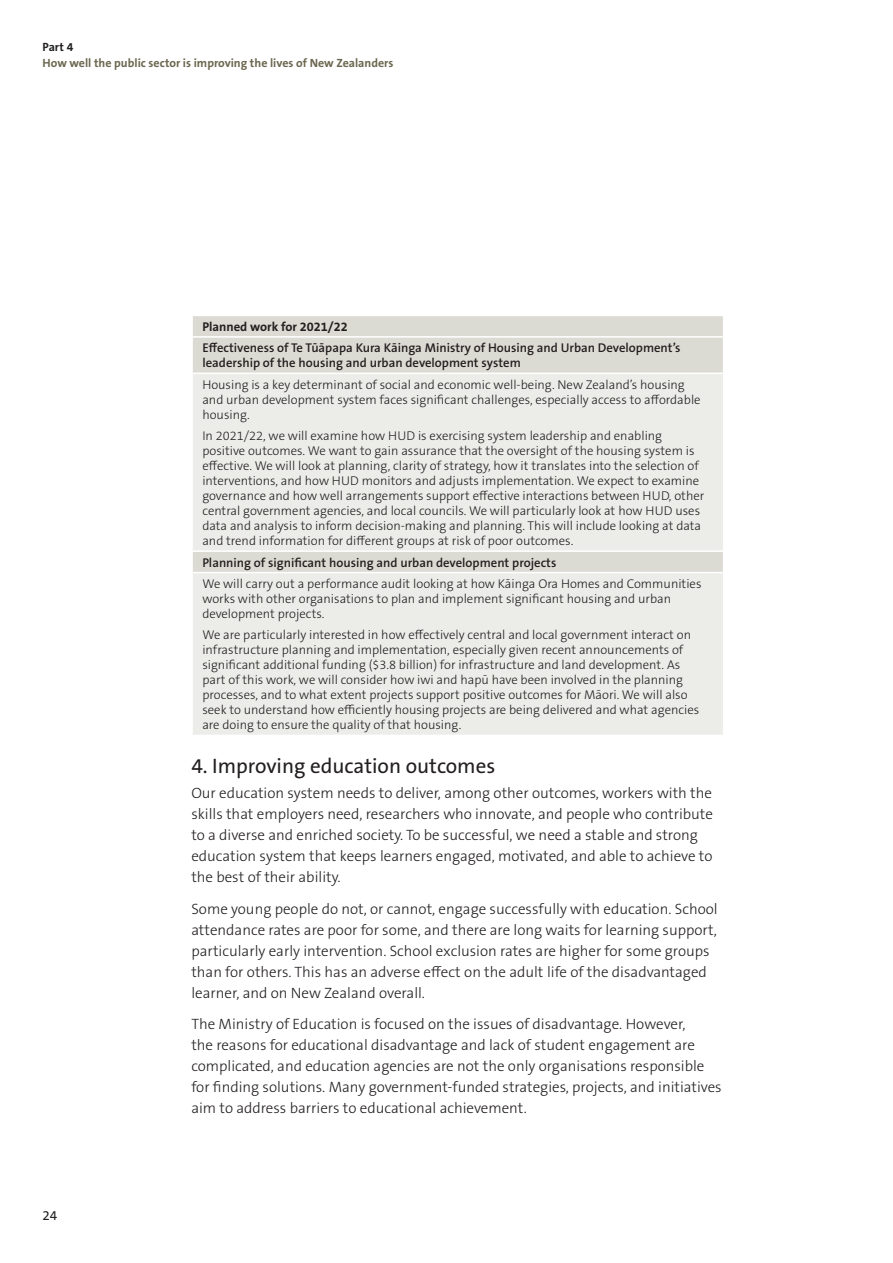
<style>
.page{position:relative;width:893px;height:1263px;background:#fff}
.page>*{position:absolute;margin:0;border:0;box-sizing:border-box;transform-origin:0 0}
.Heading_2_OAG{font:21px "The Sans OT5 Plain";color:#231f20}
.Para_Not_Numbered_OA{font:300 15px/21px "The Sans OT3";color:#231f20}
.t1{font:13.5px "The Sans OT5 Plain";color:#231f20}
.Table_Body_OAG{font:300 12.75px/15px "The Sans OT3";color:#231f20}
.Table_Header_Row_OAG{font:600 12.75px/15px "The Sans OT6";color:#231f20}
.Table_Header_Row_OAG-2{font:700 12.75px "The Sans OT7";color:#231f20}
.t2{font:700 12px "The Sans OT7";color:#6c6750}
.t3{font:700 12px "The Sans OT7";color:#231f20}
</style>
<div class="page">
<div style="left:193px;top:316px;width:530px;height:57px;background:#dcdbd3"></div>
<div style="left:193px;top:374px;width:530px;height:361px;background:#ecede9"></div>
<hr style="left:191px;top:336px;width:533px;height:2px;background:#fff">
<hr style="left:191px;top:572px;width:533px;height:1px;background:#fff">
<hr style="left:191px;top:550px;width:533px;height:2px;background:#fff">
<p class="t3" style="left:43px;top:39px;width:32px">Part 4</p>
<p class="t2" style="left:43px;top:56px;width:353px">How well the public sector is improving the lives of New Zealanders</p>
<p class="t1" style="left:43px;top:1207px;width:16px">24</p>
<p class="Table_Header_Row_OAG-2" style="left:202px;top:318px;width:147px">Planned work for 2021/22</p>
<p class="Table_Header_Row_OAG" style="left:202px;top:341px;width:480px">Effectiveness of Te Tūāpapa Kura Kāinga Ministry of Housing and Urban Development’s leadership of the housing and urban development system</p>
<p class="Table_Body_OAG" style="left:202px;top:377px;width:500px">Housing is a key determinant of social and economic well-being. New Zealand’s housing and urban development system faces significant challenges, especially access to affordable housing.</p>
<p class="Table_Body_OAG" style="left:202px;top:428px;width:503px">In 2021/22, we will examine how HUD is exercising system leadership and enabling positive outcomes. We want to gain assurance that the oversight of the housing system is effective. We will look at planning, clarity of strategy, how it translates into the selection of interventions, and how HUD monitors and adjusts implementation. We expect to examine governance and how well arrangements support effective interactions between HUD, other central government agencies, and local councils. We will particularly look at how HUD uses data and analysis to inform decision-making and planning. This will include looking at data and trend information for different groups at risk of poor outcomes.</p>
<p class="Table_Header_Row_OAG" style="left:202px;top:555px;width:356px">Planning of significant housing and urban development projects</p>
<p class="Table_Body_OAG" style="left:202px;top:576px;width:501px">We will carry out a performance audit looking at how Kāinga Ora Homes and Communities works with other organisations to plan and implement significant housing and urban development projects.</p>
<p class="Table_Body_OAG" style="left:202px;top:628px;width:498px">We are particularly interested in how effectively central and local government interact on infrastructure planning and implementation, especially given recent announcements of significant additional funding ($3.8 billion) for infrastructure and land development. As part of this work, we will consider how iwi and hapū have been involved in the planning processes, and to what extent projects support positive outcomes for Māori. We will also seek to understand how efficiently housing projects are being delivered and what agencies are doing to ensure the quality of that housing.</p>
<p class="Heading_2_OAG" style="left:191px;top:752px;width:305px">4. Improving education outcomes</p>
<p class="Para_Not_Numbered_OA" style="left:191px;top:782px;width:523px">Our education system needs to deliver, among other outcomes, workers with the skills that employers need, researchers who innovate, and people who contribute to a diverse and enriched society. To be successful, we need a stable and strong education system that keeps learners engaged, motivated, and able to achieve to the best of their ability.</p>
<p class="Para_Not_Numbered_OA" style="left:191px;top:898px;width:528px">Some young people do not, or cannot, engage successfully with education. School attendance rates are poor for some, and there are long waits for learning support, particularly early intervention. School exclusion rates are higher for some groups than for others. This has an adverse effect on the adult life of the disadvantaged learner, and on New Zealand overall.</p>
<p class="Para_Not_Numbered_OA" style="left:191px;top:1014px;width:532px">The Ministry of Education is focused on the issues of disadvantage. However,<br>the reasons for educational disadvantage and lack of student engagement are complicated, and education agencies are not the only organisations responsible for finding solutions. Many government-funded strategies, projects, and initiatives aim to address barriers to educational achievement.</p>
</div>
